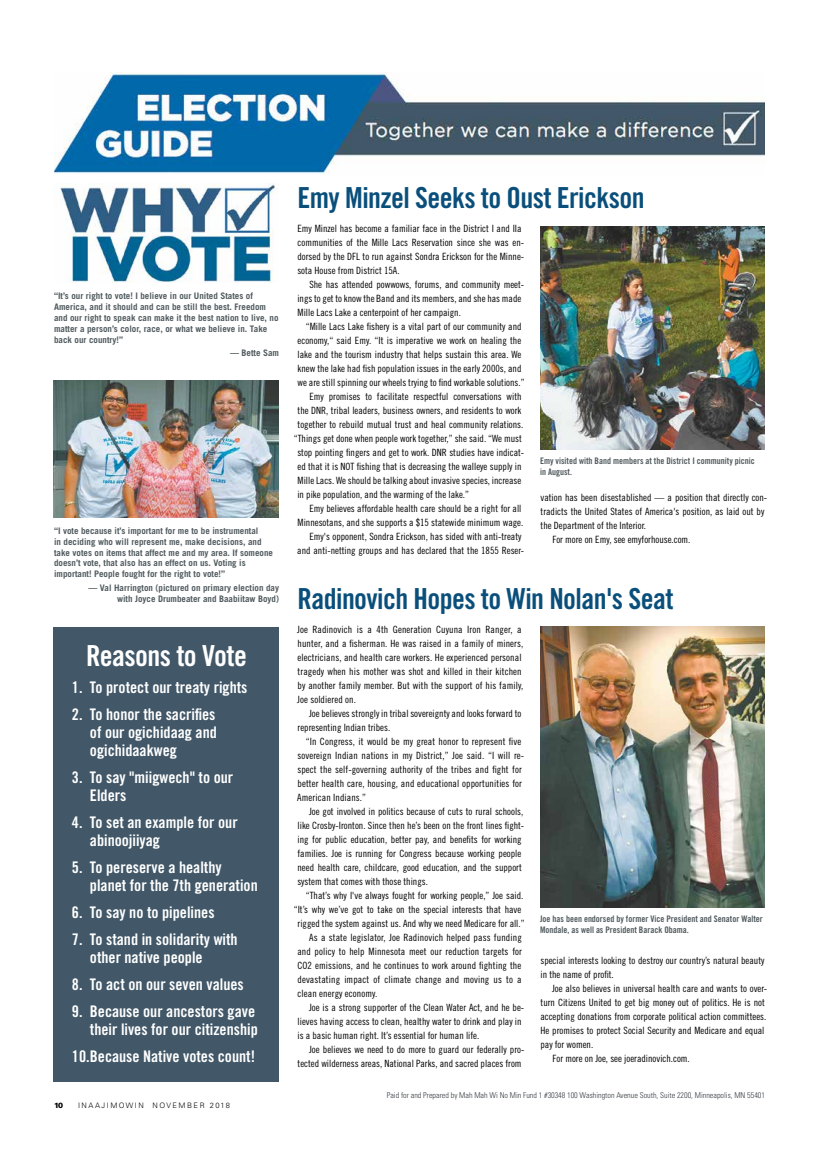
<style>
.page{position:relative;width:819px;height:1152px;background:#fff}
.page>*{position:absolute;margin:0;border:0;box-sizing:border-box;transform-origin:0 0}
.t1{font:29px "Trade Gothic LT Std Bd Cn 20";letter-spacing:-.02em;color:#0a4f7b}
.t2{font:29px "Trade Gothic LT Std Bd Cn 20";letter-spacing:-.02em;color:#fff}
.t3{font:16px/18px "Trade Gothic LT Std Bd Cn 20";color:#fff}
.t4{font:10px/14px "Trade Gothic LT Std Cn 18";color:#000}
.t5{font:700 9px/10.8px "Trade Gothic LT Std";color:#505a5e}
.t6{font:9px/10.8px "Trade Gothic LT Std Bd Cn 20";color:#505a5e}
.t7{font:300 condensed 8px "Univers LT Std";color:#363d41}
.t8{font:300 7.5px "Univers LT Std";letter-spacing:.2em;color:#000}
.t9{font:900 7.5px "Univers LT Std";color:#000}
</style>
<div class="page">
<img style="left:54px;top:72px;width:711px;height:103px">
<img style="left:54px;top:380px;width:225px;height:137px">
<img style="left:54px;top:183px;width:221px;height:99px">
<img style="left:540px;top:226px;width:225px;height:223px">
<img style="left:540px;top:627px;width:225px;height:280px">
<div style="left:54px;top:627px;width:225px;height:454px;background:#425868"></div>
<p class="t5" style="left:54px;top:291px;width:226px">“It’s our right to vote! I believe in our United States of America, and it should and can be still the best. Freedom and our right to speak can make it the best nation to live, no matter a person’s color, race, or what we believe in. Take back our country!”</p>
<p class="t5" style="left:230px;top:348px;width:51px">— Bette Sam</p>
<p class="t5" style="left:54px;top:525px;width:221px">“I vote because it’s important for me to be instrumental<br>in deciding who will represent me, make decisions, and take votes on items that affect me and my area. If someone doesn’t vote, that also has an effect on us. Voting is important! People fought for the right to vote!”</p>
<p class="t5" style="left:88px;top:582px;width:192px;text-align:right">— Val Harrington (pictured on primary election day with Joyce Drumbeater and Baabiitaw Boyd)</p>
<h1 class="t2" style="left:86px;top:638px;width:162px">Reasons to Vote</h1>
<h2 class="t3" style="left:72px;top:678px;width:177px">1. To protect our treaty rights</h2>
<h2 class="t3" style="left:90px;top:705px;width:128px;text-align:justify;text-indent:-18px">2. To honor the sacrifies of our ogichidaag and ogichidaakweg</h2>
<h2 class="t3" style="left:90px;top:768px;width:145px;text-indent:-18px">3. To say "miigwech" to our<br>Elders</h2>
<h2 class="t3" style="left:90px;top:813px;width:149px;text-indent:-18px">4. To set an example for our abinoojiiyag</h2>
<h2 class="t3" style="left:90px;top:858px;width:169px;text-indent:-18px">5. To pereserve a healthy planet for the 7th generation</h2>
<h2 class="t3" style="left:72px;top:903px;width:144px">6. To say no to pipelines</h2>
<h2 class="t3" style="left:90px;top:930px;width:149px;text-indent:-18px">7. To stand in solidarity with other native people</h2>
<h2 class="t3" style="left:72px;top:975px;width:173px">8. To act on our seven values</h2>
<h2 class="t3" style="left:72px;top:1002px;width:187px;text-align:right">9. Because our ancestors gave their lives for our citizenship</h2>
<h2 class="t3" style="left:72px;top:1047px;width:185px">10.Because Native votes count!</h2>
<p class="t9" style="left:54px;top:1100px;width:11px">10</p>
<p class="t8" style="left:78px;top:1101px;width:154px">INAAJIMOWIN NOVEMBER 2018</p>
<h1 class="t1" style="left:298px;top:180px;width:348px">Emy Minzel Seeks to Oust Erickson</h1>
<p class="t4" style="left:297px;top:221px;width:228px">Emy Minzel has become a familiar face in the District I and IIa communities of the Mille Lacs Reservation since she was en&shy;dorsed by the DFL to run against Sondra Erickson for the Minne&shy;sota House from District 15A.</p>
<p class="t4" style="left:297px;top:277px;width:228px;text-indent:12px">She has attended powwows, forums, and community meet&shy;ings to get to know the Band and its members, and she has made<br>Mille Lacs Lake a centerpoint of her campaign.</p>
<p class="t4" style="left:306px;top:319px;width:217px">“Mille Lacs Lake fishery is a vital part of our community and</p>
<p class="t4" style="left:298px;top:333px;width:225px">economy,“ said Emy. “It is imperative we work on healing the</p>
<p class="t4" style="left:298px;top:347px;width:225px">lake and the tourism industry that helps sustain this area. We</p>
<p class="t4" style="left:298px;top:361px;width:226px">knew the lake had fish population issues in the early 2000s, and</p>
<p class="t4" style="left:298px;top:375px;width:229px">we are still spinning our wheels trying to find workable solutions.”</p>
<p class="t4" style="left:310px;top:389px;width:214px">Emy promises to facilitate respectful conversations with</p>
<p class="t4" style="left:298px;top:403px;width:225px">the DNR, tribal leaders, business owners, and residents to work</p>
<p class="t4" style="left:298px;top:417px;width:227px">together to rebuild mutual trust and heal community relations.</p>
<p class="t4" style="left:294px;top:431px;width:230px">“Things get done when people work together,” she said. “We must</p>
<p class="t4" style="left:297px;top:445px;width:228px">stop pointing fingers and get to work. DNR studies have indicat-</p>
<p class="t4" style="left:298px;top:459px;width:225px">ed that it is NOT fishing that is decreasing the walleye supply in</p>
<p class="t4" style="left:298px;top:473px;width:225px">Mille Lacs. We should be talking about invasive species, increase</p>
<p class="t4" style="left:297px;top:487px;width:173px">in pike population, and the warming of the lake.”</p>
<p class="t4" style="left:310px;top:501px;width:213px">Emy believes affordable health care should be a right for all</p>
<p class="t4" style="left:298px;top:515px;width:227px">Minnesotans, and she supports a $15 statewide minimum wage.</p>
<p class="t4" style="left:310px;top:529px;width:213px">Emy's opponent, Sondra Erickson, has sided with anti-treaty</p>
<p class="t4" style="left:297px;top:543px;width:228px">and anti-netting groups and has declared that the 1855 Reser-</p>
<p class="t6" style="left:540px;top:455px;width:216px">Emy visited with Band members at the District I community picnic in August.</p>
<p class="t4" style="left:540px;top:491px;width:228px">vation has been disestablished — a position that directly con-</p>
<p class="t4" style="left:541px;top:505px;width:225px">tradicts the United States of America's position, as laid out by</p>
<p class="t4" style="left:541px;top:519px;width:107px">the Department of the Interior.</p>
<p class="t4" style="left:553px;top:533px;width:139px">For more on Emy, see emyforhouse.com.</p>
<h1 class="t1" style="left:298px;top:581px;width:377px">Radinovich Hopes to Win Nolan's Seat</h1>
<p class="t4" style="left:297px;top:622px;width:228px">Joe Radinovich is a 4th Generation Cuyuna Iron Ranger, a hunter, and a fisherman. He was raised in a family of miners, electricians, and health care workers. He experienced personal tragedy when his mother was shot and killed in their kitchen by another family member. But with the support of his family, Joe soldiered on.</p>
<p class="t4" style="left:298px;top:706px;width:225px;text-indent:12px">Joe believes strongly in tribal sovereignty and looks forward to representing Indian tribes.</p>
<p class="t4" style="left:297px;top:734px;width:229px;text-indent:9px">“In Congress, it would be my great honor to represent five sovereign Indian nations in my District,” Joe said. “I will re&shy;spect the self-governing authority of the tribes and fight for better health care, housing, and educational opportunities for American Indians.”</p>
<p class="t4" style="left:297px;top:804px;width:228px;text-indent:12px">Joe got involved in politics because of cuts to rural schools, like Crosby-Ironton. Since then he’s been on the front lines fight&shy;ing for public education, better pay, and benefits for working families. Joe is running for Congress because working people need health care, childcare, good education, and the support system that comes with those things.</p>
<p class="t4" style="left:306px;top:888px;width:219px">“That’s why I've always fought for working people,” Joe said.</p>
<p class="t4" style="left:294px;top:902px;width:229px">“It’s why we’ve got to take on the special interests that have</p>
<p class="t4" style="left:298px;top:916px;width:229px">rigged the system against us. And why we need Medicare for all.”</p>
<p class="t4" style="left:309px;top:930px;width:214px">As a state legislator, Joe Radinovich helped pass funding</p>
<p class="t4" style="left:297px;top:944px;width:226px">and policy to help Minnesota meet our reduction targets for</p>
<p class="t4" style="left:297px;top:958px;width:225px">CO2 emissions, and he continues to work around fighting the</p>
<p class="t4" style="left:297px;top:972px;width:226px">devastating impact of climate change and moving us to a</p>
<p class="t4" style="left:298px;top:986px;width:81px">clean energy economy.</p>
<p class="t4" style="left:309px;top:1000px;width:217px">Joe is a strong supporter of the Clean Water Act, and he be-</p>
<p class="t4" style="left:298px;top:1014px;width:226px">lieves having access to clean, healthy water to drink and play in</p>
<p class="t4" style="left:297px;top:1028px;width:183px">is a basic human right. It’s essential for human life.</p>
<p class="t4" style="left:309px;top:1042px;width:217px">Joe believes we need to do more to guard our federally pro-</p>
<p class="t4" style="left:298px;top:1056px;width:226px">tected wilderness areas, National Parks, and sacred places from</p>
<p class="t6" style="left:540px;top:913px;width:224px">Joe has been endorsed by former Vice President and Senator Walter<br>Mondale, as well as President Barack Obama.</p>
<p class="t4" style="left:540px;top:954px;width:226px">special interests looking to destroy our country’s natural beauty in the name of profit.</p>
<p class="t4" style="left:552px;top:982px;width:217px">Joe also believes in universal health care and wants to over-</p>
<p class="t4" style="left:541px;top:996px;width:226px">turn Citizens United to get big money out of politics. He is not</p>
<p class="t4" style="left:540px;top:1010px;width:228px">accepting donations from corporate political action committees.</p>
<p class="t4" style="left:541px;top:1024px;width:225px">He promises to protect Social Security and Medicare and equal</p>
<p class="t4" style="left:540px;top:1038px;width:54px">pay for women.</p>
<p class="t4" style="left:553px;top:1052px;width:139px">For more on Joe, see joeradinovich.com.</p>
<p class="t7" style="left:387px;top:1091px;width:380px">Paid for and Prepared by Mah Mah Wi No Min Fund 1 #30348 100 Washington Avenue South, Suite 2200, Minneapolis, MN 55401</p>
</div>
